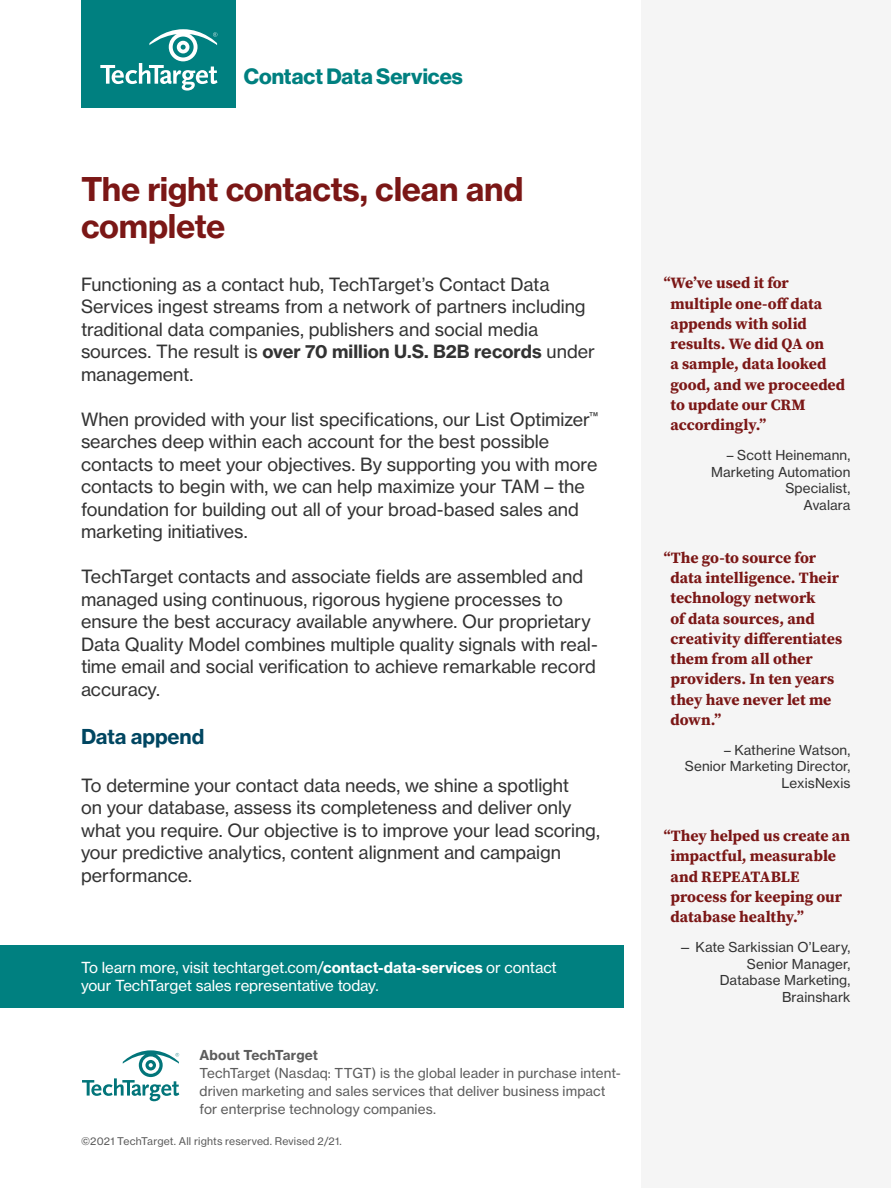
<style>
.page{position:relative;width:891px;height:1188px;background:#fff}
.page>*{position:absolute;margin:0;border:0;box-sizing:border-box;transform-origin:0 0}
.t1{font:32.25px/37.5px "N Haas Grotesk TX Std 75 Bd";letter-spacing:-.01em;color:#7b1716}
.t2{font:21.75px "N Haas Grotesk DS Std 75 Bd";color:#008080}
.t3{font:20.25px "N Haas Grotesk TX Std 75 Bd";letter-spacing:-.005em;color:#004661}
.t4{font:18px/22.5px "N Haas Grotesk TX Std 55 Rg";letter-spacing:-.005em;color:#333}
.t5{font:18px "N Haas Grotesk TX Std 75 Bd";color:#333}
.t6{font:700 15.75px/20.2px "Source Serif Pro";letter-spacing:-.005em;color:#7b1716}
.t7{font:15px/18px "N Haas Grotesk TX Std 55 Rg";letter-spacing:-.005em;color:#fff}
.t8{font:13.5px/16.5px "N Haas Grotesk TX Std 55 Rg";letter-spacing:.01em;color:#333;text-align:right}
.t9{font:13.5px/18px "N Haas Grotesk TX Std 55 Rg";letter-spacing:.01em;color:#5c5c5c}
.t10{font:13.5px "N Haas Grotesk TX Std 75 Bd";letter-spacing:.01em;color:#5c5c5c}
.t11{font:10.5px "N Haas Grotesk TX Std 55 Rg";letter-spacing:.015em;color:#5c5c5c}
.s1{font-family:"N Haas Grotesk TX Std 55 Rg"}
.s2{font-family:"N Haas Grotesk TX Std 75 Bd"}
</style>
<div class="page">
<div style="left:82px;top:0;width:154px;height:108px;background:#008080"></div>
<svg style="left:100px;top:29px;width:118px;height:62px"></svg>
<div style="left:642px;top:0;width:249px;height:1188px;background:#f5f5f5"></div>
<div style="left:0;top:946px;width:623px;height:62px;background:#008080"></div>
<svg style="left:82px;top:1050px;width:97px;height:51px"></svg>
<p class="t2" style="left:244px;top:63px;width:221px">Contact Data Services</p>
<h1 class="t1" style="left:81px;top:170px;width:444px">The right contacts, clean and complete</h1>
<p class="t4" style="left:81px;top:273px;width:506px">Functioning as a contact hub, TechTarget’s Contact Data<br>Services ingest streams from a network of partners including traditional data companies, publishers and social media</p>
<p class="t5" style="left:81px;top:340px;width:515px"><span class="s1">sources. The result is</span> over 70 million U.S. B2B records <span class="s1">under</span></p>
<p class="t4" style="left:81px;top:363px;width:114px">management.</p>
<p class="t4" style="left:81px;top:408px;width:519px">When provided with your list specifications, our List Optimizer<sup>™ </sup>searches deep within each account for the best possible contacts to meet your objectives. By supporting you with more contacts to begin with, we can help maximize your TAM – the foundation for building out all of your broad-based sales and marketing initiatives.</p>
<p class="t4" style="left:81px;top:565px;width:518px">TechTarget contacts and associate fields are assembled and managed using continuous, rigorous hygiene processes to ensure the best accuracy available anywhere. Our proprietary Data Quality Model combines multiple quality signals with real&shy;time email and social verification to achieve remarkable record accuracy.</p>
<p class="t3" style="left:81px;top:724px;width:125px">Data append</p>
<p class="t4" style="left:81px;top:774px;width:521px">To determine your contact data needs, we shine a spotlight<br>on your database, assess its completeness and deliver only what you require. Our objective is to improve your lead scoring, your predictive analytics, content alignment and campaign performance.</p>
<p class="t7" style="left:81px;top:958px;width:477px">To learn more, visit techtarget.com/<span class="s2">contact-data-services</span> or contact your TechTarget sales representative today.</p>
<p class="t10" style="left:200px;top:1046px;width:120px">About TechTarget</p>
<p class="t9" style="left:200px;top:1064px;width:423px">TechTarget (Nasdaq: TTGT) is the global leader in purchase intent&shy;driven marketing and sales services that deliver business impact for enterprise technology companies.</p>
<p class="t11" style="left:81px;top:1135px;width:262px">©2021 TechTarget. All rights reserved. Revised 2/21.</p>
<p class="t6" style="left:671px;top:273px;width:176px;text-indent:-7px">“We’ve used it for multiple one-off data appends with solid results. We did QA on<br>a sample, data looked good, and we proceeded to update our CRM accordingly.”</p>
<p class="t8" style="left:711px;top:447px;width:141px">– Scott Heinemann,<br>Marketing Automation<br>Specialist,<br>Avalara</p>
<p class="t6" style="left:671px;top:547px;width:173px;text-indent:-7px">“The go-to source for data intelligence. Their technology network<br>of data sources, and creativity differentiates them from all other providers. In ten years they have never let me down.”</p>
<p class="t8" style="left:685px;top:742px;width:167px">– Katherine Watson,<br>Senior Marketing Director,<br>LexisNexis</p>
<p class="t6" style="left:671px;top:826px;width:181px;text-indent:-7px">“They helped us create an impactful, measurable and REPEATABLE process for keeping our database healthy.”</p>
<p class="t8" style="left:679px;top:939px;width:173px">— Kate Sarkissian O’Leary,<br>Senior Manager,<br>Database Marketing,<br>Brainshark</p>
</div>
